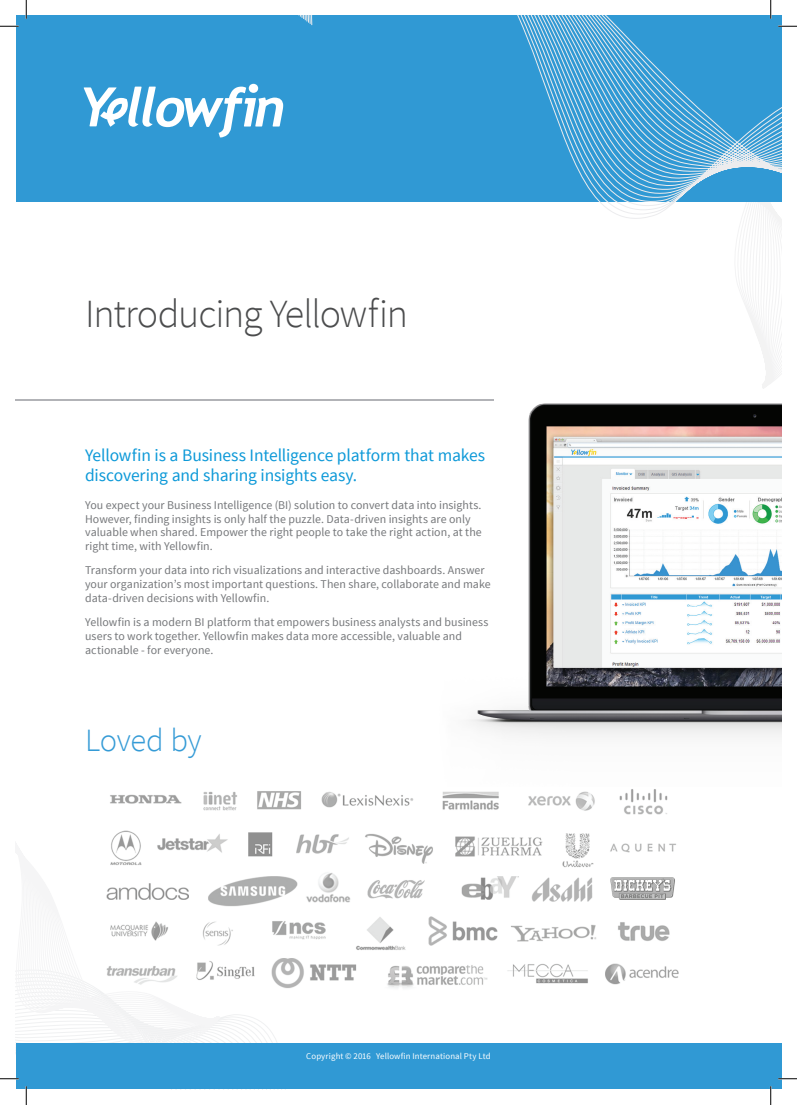
<style>
.page{position:relative;width:797px;height:1105px;background:#fff}
.page>*{position:absolute;margin:0;border:0;box-sizing:border-box;transform-origin:0 0}
.t1{font:300 40px "Source Sans Pro";letter-spacing:-.03em;color:#4b4c4d}
.t2{font:300 32.5px "Source Sans Pro";letter-spacing:-.015em;color:#359bd6}
.t3{font:17.5px/20px "Source Sans Pro";letter-spacing:-.01em;color:#0d99d8}
.t4{font:11.88px/13.8px "Source Sans Pro";letter-spacing:.005em;color:#76787b}
.t5{font:8.75px "Source Sans Pro";letter-spacing:.015em;color:#fff}
</style>
<div class="page">
<img style="left:220px;top:936px;width:459px;height:49px">
<svg style="left:220px;top:940px;width:257px;height:103px"></svg>
<svg style="left:16px;top:792px;width:204px;height:251px"></svg>
<div style="left:16px;top:1043px;width:765px;height:46px;background:#3099d4"></div>
<div style="left:16px;top:16px;width:765px;height:186px;background:#3099d4"></div>
<svg style="left:283px;top:16px;width:498px;height:170px"></svg>
<svg style="left:84px;top:84px;width:199px;height:53px"></svg>
<hr style="left:16px;top:399px;width:478px;height:2px;background:#b2b3b7">
<img style="left:209px;top:186px;width:572px;height:750px">
<svg style="left:0;top:25px;width:19px;height:2px"></svg>
<svg style="left:778px;top:25px;width:19px;height:2px"></svg>
<svg style="left:0;top:1078px;width:19px;height:1px"></svg>
<svg style="left:778px;top:1078px;width:19px;height:1px"></svg>
<svg style="left:25px;top:0;width:2px;height:19px"></svg>
<svg style="left:25px;top:1086px;width:2px;height:19px"></svg>
<svg style="left:770px;top:0;width:1px;height:19px"></svg>
<svg style="left:770px;top:1086px;width:1px;height:19px"></svg>
<h1 class="t1" style="left:85px;top:290px;width:324px">Introducing Yellowfin</h1>
<h3 class="t3" style="left:85px;top:445px;width:401px">Yellowfin is a Business Intelligence platform that makes discovering and sharing insights easy.</h3>
<p class="t4" style="left:85px;top:498px;width:398px">You expect your Business Intelligence (BI) solution to convert data into insights.<br>However, finding insights is only half the puzzle. Data-driven insights are only valuable when shared. Empower the right people to take the right action, at the right time, with Yellowfin.</p>
<p class="t4" style="left:85px;top:564px;width:407px">Transform your data into rich visualizations and interactive dashboards. Answer your organization’s most important questions. Then share, collaborate and make data-driven decisions with Yellowfin.</p>
<p class="t4" style="left:85px;top:616px;width:405px">Yellowfin is a modern BI platform that empowers business analysts and business users to work together. Yellowfin makes data more accessible, valuable and actionable - for everyone.</p>
<h2 class="t2" style="left:85px;top:721px;width:118px">Loved by</h2>
<p class="t5" style="left:306px;top:1050px;width:186px">Copyright © 2016 Yellowfin International Pty Ltd</p>
</div>
